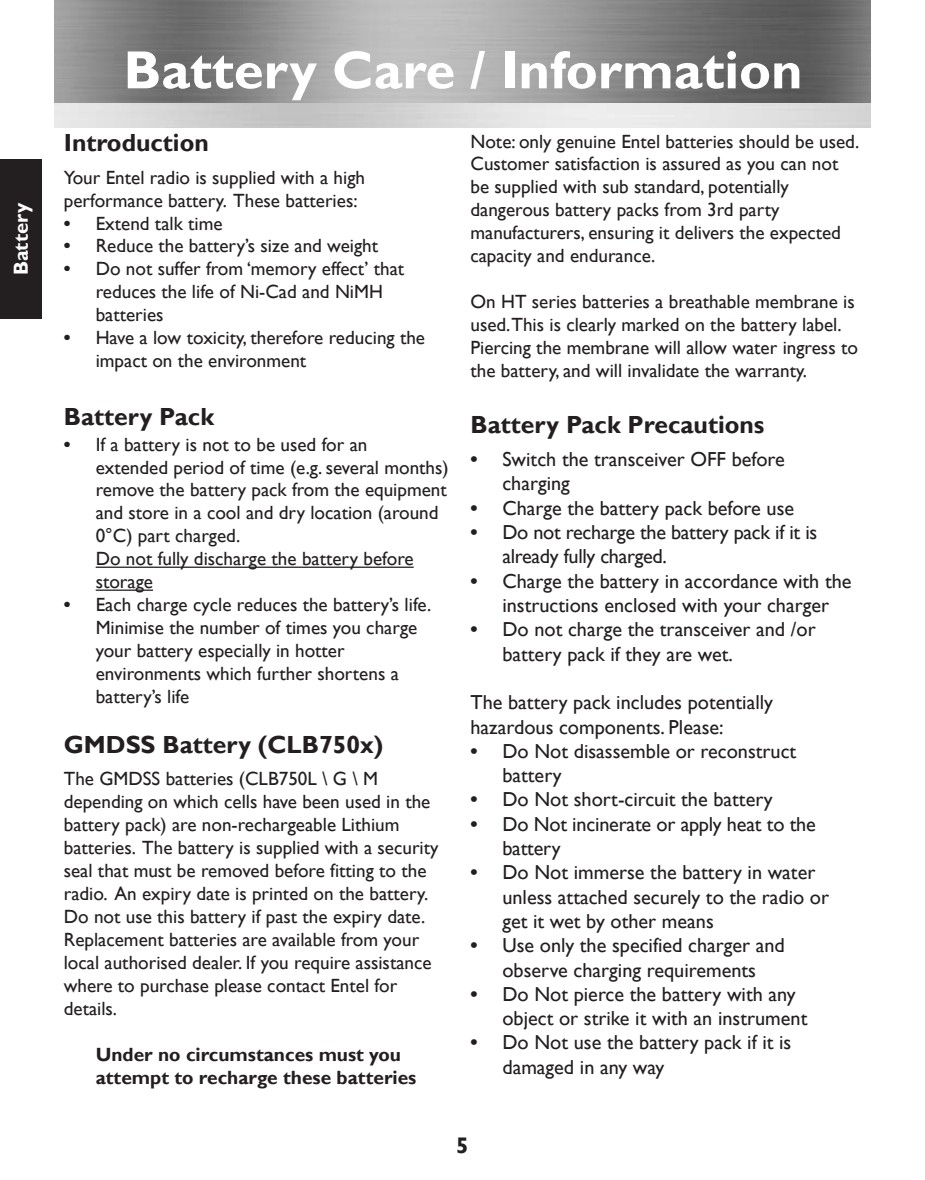
<style>
.page{position:relative;width:925px;height:1180px;background:#fff}
.page>*{position:absolute;margin:0;border:0;box-sizing:border-box;transform-origin:0 0}
.t1{font:700 54px "Gill Sans";color:#fff}
.t2{font:700 24.75px "Gill Sans";color:#231f20}
.t3{font:700 22.5px "Gill Sans";color:#231f20}
.t4{font:20.25px/24.3px "Gill Sans";color:#231f20}
.t5{font:700 20.25px "Gill Sans";color:#fff}
.t6{font:19.12px/22.9px "Gill Sans";color:#231f20}
.t7{font:700 19.12px/22.9px "Gill Sans";color:#231f20}
.s1{font-weight:700}
</style>
<div class="page">
<img style="left:54px;top:102px;width:817px;height:26px">
<img style="left:54px;top:0;width:817px;height:102px">
<div style="left:0;top:159px;width:41px;height:160px;background:#231f20"></div>
<hr style="left:96px;top:567px;width:318px;height:1px;background:#231f20">
<hr style="left:96px;top:590px;width:57px;height:1px;background:#231f20">
<p class="t5" style="left:9px;top:275px;width:74px;rotate:-90deg">Battery</p>
<h1 class="t1" style="left:124px;top:38px;width:680px">Battery Care / Information</h1>
<p class="t2" style="left:64px;top:128px;width:147px">Introduction</p>
<p class="t6" style="left:64px;top:165px;width:303px">Your Entel radio is supplied with a high performance battery. These batteries:</p>
<p class="t6" style="left:64px;top:211px;width:160px"><span class="s1">•</span> Extend talk time</p>
<p class="t6" style="left:64px;top:234px;width:316px"><span class="s1">•</span> Reduce the battery’s size and weight</p>
<p class="t6" style="left:96px;top:257px;width:310px;text-indent:-32px"><span class="s1">•</span> Do not suffer from ‘memory effect’ that reduces the life of Ni-Cad and NiMH batteries</p>
<p class="t6" style="left:96px;top:326px;width:331px;text-indent:-32px"><span class="s1">•</span> Have a low toxicity, therefore reducing the impact on the environment</p>
<p class="t2" style="left:64px;top:402px;width:152px">Battery Pack</p>
<p class="t6" style="left:96px;top:432px;width:354px;text-indent:-32px"><span class="s1">•</span> If a battery is not to be used for an<br>extended period of time (e.g. several months) remove the battery pack from the equipment and store in a cool and dry location (around 0°C) part charged.<br>Do not fully discharge the battery before storage</p>
<p class="t6" style="left:96px;top:593px;width:337px;text-indent:-32px"><span class="s1">•</span> Each charge cycle reduces the battery’s life.<br>Minimise the number of times you charge your battery especially in hotter environments which further shortens a battery’s life</p>
<p class="t2" style="left:64px;top:730px;width:321px">GMDSS Battery (CLB750x)</p>
<p class="t6" style="left:64px;top:767px;width:376px">The GMDSS batteries (CLB750L \ G \ M depending on which cells have been used in the battery pack) are non-rechargeable Lithium<br>b atteries. The battery is supplied with a security seal that must be removed before fitting to the radio. An expiry date is printed on the battery.<br>Do not use this battery if past the expiry date.<br>Replacement batteries are available from your local authorised dealer. If you require assistance where to purchase please contact Entel for details.</p>
<p class="t7" style="left:96px;top:1043px;width:322px">Under no circumstances must you attempt to recharge these batteries</p>
<p class="t6" style="left:470px;top:129px;width:390px">Note: only genuine Entel batteries should be used.<br>Customer satisfaction is assured as you can not be supplied with sub standard, potentially dangerous battery packs from 3rd party manufacturers, ensuring it delivers the expected capacity and endurance.</p>
<p class="t6" style="left:470px;top:290px;width:389px">On HT series batteries a breathable membrane is used.This is clearly marked on the battery label.<br>Piercing the membrane will allow water ingress to the battery, and will invalidate the warranty.</p>
<p class="t2" style="left:470px;top:410px;width:295px">Battery Pack Precautions</p>
<p class="t4" style="left:502px;top:447px;width:284px;text-indent:-32px"><span class="s1">•</span> Switch the transceiver OFF before charging</p>
<p class="t4" style="left:470px;top:496px;width:325px"><span class="s1">•</span> Charge the battery pack before use</p>
<p class="t4" style="left:502px;top:520px;width:316px;text-indent:-32px"><span class="s1">•</span> Do not recharge the battery pack if it is already fully charged.</p>
<p class="t4" style="left:470px;top:568px;width:383px;text-align:center"><span class="s1">•</span> Charge the battery in accordance with the instructions enclosed with your charger</p>
<p class="t4" style="left:502px;top:617px;width:315px;text-indent:-32px"><span class="s1">•</span> Do not charge the transceiver and /or battery pack if they are wet.</p>
<p class="t4" style="left:470px;top:690px;width:304px">The battery pack includes potentially hazardous components. Please:</p>
<p class="t4" style="left:502px;top:739px;width:295px;text-indent:-32px"><span class="s1">•</span> Do Not disassemble or reconstruct battery</p>
<p class="t4" style="left:470px;top:787px;width:304px"><span class="s1">•</span> Do Not short-circuit the battery</p>
<p class="t4" style="left:502px;top:811px;width:315px;text-indent:-32px"><span class="s1">•</span> Do Not incinerate or apply heat to the battery</p>
<p class="t4" style="left:502px;top:860px;width:328px;text-indent:-32px"><span class="s1">•</span> Do Not immerse the battery in water unless attached securely to the radio or get it wet by other means</p>
<p class="t4" style="left:470px;top:933px;width:316px;text-align:center"><span class="s1">•</span> Use only the specified charger and observe charging requirements</p>
<p class="t4" style="left:502px;top:982px;width:307px;text-indent:-32px"><span class="s1">•</span> Do Not pierce the battery with any object or strike it with an instrument</p>
<p class="t4" style="left:502px;top:1030px;width:291px;text-indent:-32px"><span class="s1">•</span> Do Not use the battery pack if it is damaged in any way</p>
<p class="t3" style="left:456px;top:1132px;width:14px">5</p>
</div>
